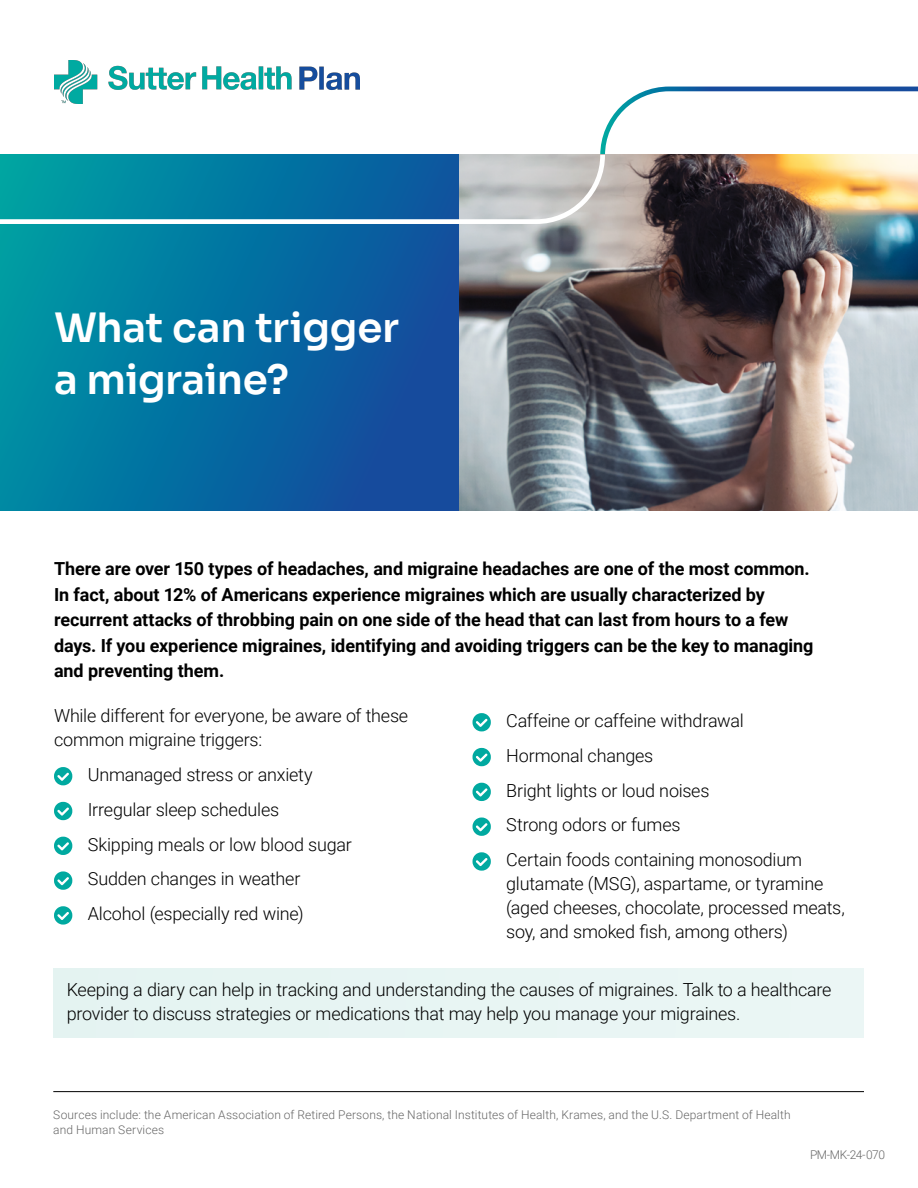
<style>
.page{position:relative;width:918px;height:1188px;background:#fff}
.page>*{position:absolute;margin:0;border:0;box-sizing:border-box;transform-origin:0 0}
.t1{font:600 40.5px/52.5px "Sora";letter-spacing:-.01em;color:#fff}
.t2{font:300 18px/24px "Roboto";letter-spacing:-.015em;color:#000}
.t3{font:700 18px/25.5px "Roboto";letter-spacing:-.005em;color:#000}
.t4{font:300 12px/15px "Roboto";letter-spacing:.01em;color:#666}
</style>
<div class="page">
<hr style="left:53px;top:1091px;width:811px;height:1px;background:#000">
<svg style="left:0;top:224px;width:459px;height:287px;background:#066da0"></svg>
<img style="left:459px;top:224px;width:459px;height:287px">
<svg style="left:0;top:87px;width:918px;height:137px"></svg>
<svg style="left:54px;top:767px;width:18px;height:18px"></svg>
<svg style="left:54px;top:802px;width:18px;height:18px"></svg>
<svg style="left:54px;top:837px;width:18px;height:18px"></svg>
<svg style="left:54px;top:871px;width:18px;height:19px"></svg>
<svg style="left:54px;top:906px;width:18px;height:19px"></svg>
<div style="left:53px;top:969px;width:811px;height:69px;background:#e3f3f1"></div>
<svg style="left:472px;top:713px;width:19px;height:18px"></svg>
<svg style="left:472px;top:748px;width:19px;height:18px"></svg>
<svg style="left:472px;top:783px;width:19px;height:18px"></svg>
<svg style="left:472px;top:818px;width:19px;height:18px"></svg>
<svg style="left:472px;top:852px;width:19px;height:19px"></svg>
<img style="left:54px;top:60px;width:305px;height:43px">
<h1 class="t1" style="left:54px;top:298px;width:347px">What can trigger a migraine?</h1>
<p class="t3" style="left:54px;top:555px;width:761px">There are over 150 types of headaches, and migraine headaches are one of the most common.<br>In fact, about 12% of Americans experience migraines which are usually characterized by recurrent attacks of throbbing pain on one side of the head that can last from hours to a few days. If you experience migraines, identifying and avoiding triggers can be the key to managing and preventing them.</p>
<p class="t2" style="left:54px;top:703px;width:356px">While different for everyone, be aware of these common migraine triggers:</p>
<p class="t2" style="left:88px;top:762px;width:227px">Unmanaged stress or anxiety</p>
<p class="t2" style="left:88px;top:797px;width:193px">Irregular sleep schedules</p>
<p class="t2" style="left:88px;top:831px;width:266px">Skipping meals or low blood sugar</p>
<p class="t2" style="left:88px;top:866px;width:214px">Sudden changes in weather</p>
<p class="t2" style="left:88px;top:901px;width:218px">Alcohol (especially red wine)</p>
<p class="t2" style="left:506px;top:708px;width:239px">Caffeine or caffeine withdrawal</p>
<p class="t2" style="left:506px;top:743px;width:149px">Hormonal changes</p>
<p class="t2" style="left:506px;top:777px;width:205px">Bright lights or loud noises</p>
<p class="t2" style="left:506px;top:812px;width:176px">Strong odors or fumes</p>
<p class="t2" style="left:506px;top:847px;width:340px">Certain foods containing monosodium glutamate (MSG), aspartame, or tyramine (aged cheeses, chocolate, processed meats, soy, and smoked fish, among others)</p>
<p class="t2" style="left:67px;top:976px;width:766px">Keeping a diary can help in tracking and understanding the causes of migraines. Talk to a healthcare provider to discuss strategies or medications that may help you manage your migraines.</p>
<p class="t4" style="left:53px;top:1107px;width:739px">Sources include: the American Association of Retired Persons, the National Institutes of Health, Krames, and the U.S. Department of Health and Human Services</p>
<p class="t4" style="left:810px;top:1147px;width:77px">PM-MK-24-070</p>
</div>
